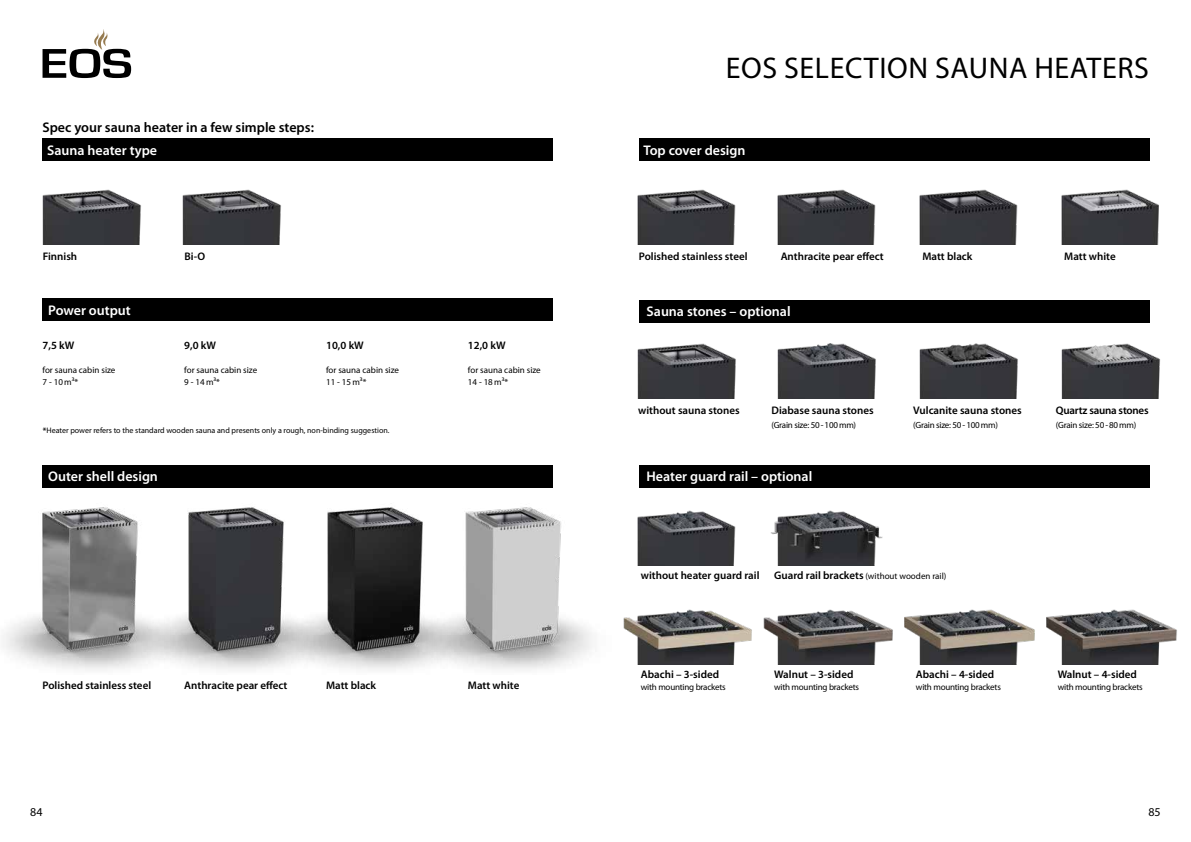
<style>
.page{position:relative;width:1191px;height:842px;background:#fff}
.page>*{position:absolute;margin:0;border:0;box-sizing:border-box;transform-origin:0 0}
.t1{font:30px "Myriad Pro";letter-spacing:.02em;color:#000}
.t2{font:600 14px "Myriad Pro";color:#fff}
.t3{font:600 14px "Myriad Pro";color:#000}
.t4{font:12px "Myriad Pro";color:#000}
.t5{font:600 11px "Myriad Pro";color:#000}
.t6{font:600 11px "Myriad Pro";letter-spacing:-.02em;color:#000}
.t7{font:9px "Myriad Pro";letter-spacing:-.025em;color:#000}
.t8{font:9px/12px "Myriad Pro";color:#000}
.t9{font:8px "Myriad Pro";color:#000}
.s1{font-weight:700}
.s2{font-weight:600;font-size:11px}
</style>
<div class="page">
<svg style="left:43px;top:29px;width:88px;height:49px"></svg>
<div style="left:43px;top:465px;width:510px;height:23px;background:#000"></div>
<div style="left:43px;top:298px;width:510px;height:23px;background:#000"></div>
<div style="left:43px;top:139px;width:510px;height:22px;background:#000"></div>
<img style="left:42px;top:189px;width:99px;height:56px">
<img style="left:182px;top:189px;width:99px;height:56px">
<img style="left:3px;top:507px;width:134px;height:163px">
<img style="left:137px;top:507px;width:139px;height:163px">
<img style="left:276px;top:507px;width:129px;height:163px">
<img style="left:405px;top:507px;width:187px;height:163px">
<div style="left:639px;top:465px;width:510px;height:23px;background:#000"></div>
<div style="left:639px;top:300px;width:510px;height:23px;background:#000"></div>
<div style="left:639px;top:139px;width:510px;height:22px;background:#000"></div>
<img style="left:637px;top:189px;width:99px;height:55px">
<img style="left:919px;top:189px;width:99px;height:55px">
<img style="left:1061px;top:189px;width:98px;height:55px">
<img style="left:777px;top:189px;width:99px;height:55px">
<img style="left:637px;top:343px;width:99px;height:56px">
<img style="left:777px;top:343px;width:99px;height:56px">
<img style="left:919px;top:343px;width:99px;height:56px">
<img style="left:1061px;top:343px;width:99px;height:56px">
<img style="left:623px;top:609px;width:120px;height:56px">
<img style="left:743px;top:609px;width:141px;height:56px">
<img style="left:884px;top:609px;width:142px;height:56px">
<img style="left:1026px;top:609px;width:151px;height:56px">
<img style="left:637px;top:510px;width:99px;height:56px">
<img style="left:771px;top:510px;width:112px;height:56px">
<p class="t3" style="left:43px;top:118px;width:273px">Spec your sauna heater in a few simple steps:</p>
<p class="t2" style="left:47px;top:141px;width:112px">Sauna heater type</p>
<p class="t5" style="left:43px;top:249px;width:36px">Finnish</p>
<p class="t5" style="left:185px;top:249px;width:22px">Bi-O</p>
<p class="t2" style="left:48px;top:302px;width:84px">Power output</p>
<p class="t5" style="left:43px;top:339px;width:33px">7,5 kW</p>
<p class="t8" style="left:43px;top:364px;width:74px">for sauna cabin size<br>7 - 10m³*</p>
<p class="t5" style="left:184px;top:339px;width:33px">9,0 kW</p>
<p class="t8" style="left:184px;top:364px;width:74px">for sauna cabin size<br>9 - 14m³*</p>
<p class="t5" style="left:326px;top:339px;width:39px">10,0 kW</p>
<p class="t8" style="left:326px;top:364px;width:74px">for sauna cabin size<br>11 - 15m³*</p>
<p class="t9" style="left:43px;top:425px;width:348px"><span class="s1">*</span>Heater power refers to the standard wooden sauna and presents only a rough, non-binding suggestion.</p>
<p class="t2" style="left:48px;top:467px;width:111px">Outer shell design</p>
<p class="t5" style="left:468px;top:339px;width:39px">12,0 kW</p>
<p class="t8" style="left:468px;top:364px;width:74px">for sauna cabin size<br>14 - 18m³*</p>
<p class="t5" style="left:43px;top:678px;width:110px">Polished stainless steel</p>
<p class="t5" style="left:184px;top:678px;width:105px">Anthracite pear effect</p>
<p class="t5" style="left:326px;top:678px;width:52px">Matt black</p>
<p class="t5" style="left:468px;top:678px;width:53px">Matt white</p>
<h1 class="t1" style="left:726px;top:49px;width:425px">EOS SELECTION SAUNA HEATERS</h1>
<p class="t2" style="left:643px;top:141px;width:103px">Top cover design</p>
<p class="t5" style="left:639px;top:249px;width:110px">Polished stainless steel</p>
<p class="t5" style="left:780px;top:249px;width:105px">Anthracite pear effect</p>
<p class="t5" style="left:922px;top:249px;width:52px">Matt black</p>
<p class="t5" style="left:1064px;top:249px;width:53px">Matt white</p>
<p class="t2" style="left:646px;top:303px;width:146px">Sauna stones – optional</p>
<p class="t5" style="left:638px;top:403px;width:103px">without sauna stones</p>
<p class="t5" style="left:771px;top:403px;width:104px">Diabase sauna stones</p>
<p class="t7" style="left:771px;top:419px;width:86px">(Grain size: 50-100mm)</p>
<p class="t2" style="left:646px;top:468px;width:167px">Heater guard rail – optional</p>
<p class="t5" style="left:913px;top:403px;width:110px">Vulcanite sauna stones</p>
<p class="t7" style="left:913px;top:419px;width:86px">(Grain size: 50-100mm)</p>
<p class="t5" style="left:641px;top:568px;width:120px">without heater guard rail</p>
<p class="t8" style="left:774px;top:570px;width:174px"><span class="s2">Guard rail brackets</span> (without wooden rail)</p>
<p class="t6" style="left:1056px;top:403px;width:94px">Quartz sauna stones</p>
<p class="t7" style="left:1056px;top:419px;width:82px">(Grain size: 50-80mm)</p>
<p class="t5" style="left:641px;top:667px;width:80px">Abachi – 3-sided</p>
<p class="t7" style="left:641px;top:682px;width:86px">with mounting brackets</p>
<p class="t5" style="left:774px;top:667px;width:81px">Walnut – 3-sided</p>
<p class="t7" style="left:774px;top:682px;width:86px">with mounting brackets</p>
<p class="t5" style="left:916px;top:667px;width:80px">Abachi – 4-sided</p>
<p class="t7" style="left:916px;top:682px;width:86px">with mounting brackets</p>
<p class="t5" style="left:1057px;top:667px;width:81px">Walnut – 4-sided</p>
<p class="t7" style="left:1057px;top:682px;width:86px">with mounting brackets</p>
<p class="t4" style="left:30px;top:804px;width:14px">84</p>
<p class="t4" style="left:1148px;top:804px;width:14px">85</p>
</div>
